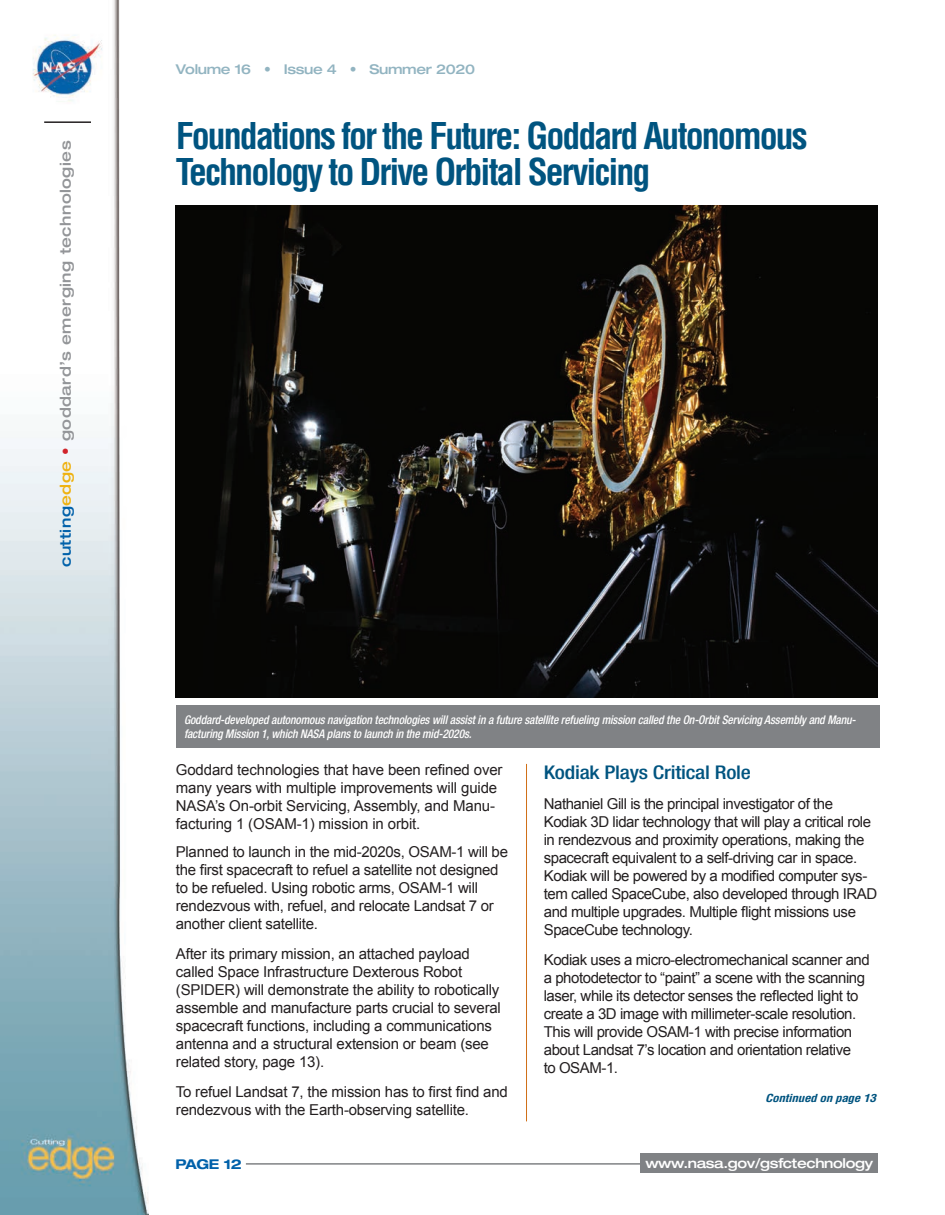
<style>
.page{position:relative;width:945px;height:1215px;background:#fff}
.page>*{position:absolute;margin:0;border:0;box-sizing:border-box;transform-origin:0 0}
.t1{font:700 condensed 36px/36px "Helvetica";letter-spacing:-.055em;color:#005480}
.t2{font:500 condensed 18.9px "Helvetica Neue";letter-spacing:-.01em;color:#005480;scale:1.16 1}
.t3{font:15px/18px "Arial";letter-spacing:-.02em;color:#231f20}
.t4{font:500 expanded 15px "Helvetica Neue";letter-spacing:.03em;color:#939598}
.t5{font:500 expanded 13.5px "Helvetica Neue";letter-spacing:-.025em;color:#fff}
.t6{font:500 expanded 13.5px "Helvetica Neue";letter-spacing:-.025em;color:#92b4c1}
.t7{font:700 expanded 13.5px "Helvetica Neue";letter-spacing:-.025em;color:#0161aa}
.t8{font:italic 500 condensed 12px/14.4px "Helvetica Neue";letter-spacing:-.01em;color:#fff;scale:.96 1}
.t9{font:italic 700 condensed 10.8px "Helvetica";letter-spacing:-.025em;color:#005480;scale:1.22 1}
.s1{color:#0161aa}
.s2{color:#efb211}
.s3{color:#d1232a}
</style>
<div class="page">
<img style="left:0;top:0;width:148px;height:1215px">
<hr style="left:44px;top:121px;width:47px;height:2px;background:#231f20">
<hr style="left:246px;top:1163px;width:402px;height:2px;background:#808285">
<div style="left:640px;top:1154px;width:238px;height:19px;background:#808285"></div>
<hr style="left:526px;top:764px;width:1px;height:357px;background:#d06f18">
<div style="left:176px;top:706px;width:703px;height:42px;background:#808285"></div>
<img style="left:176px;top:205px;width:702px;height:492px">
<p class="t4" style="left:56px;top:567px;width:428px;rotate:-90deg"><span class="s1">cutting</span><span class="s2">edge</span> <span class="s3">•</span> goddard’s emerging technologies</p>
<p class="t6" style="left:176px;top:61px;width:301px">Volume 16 • Issue 4 • Summer 2020</p>
<p class="t1" style="left:176px;top:118px;width:633px">Foundations for the Future: Goddard Autonomous<br>Technology to Drive Orbital Servicing</p>
<p class="t8" style="left:184px;top:712px;width:702px">Goddard-developed autonomous navigation technologies will assist in a future satellite refueling mission called the On-Orbit Servicing Assembly and Manu&shy;facturing Mission 1, which NASA plans to launch in the mid-2020s.</p>
<p class="t3" style="left:176px;top:761px;width:328px">Goddard technologies that have been refined over many years with multiple improvements will guide NASA’s On-orbit Servicing, Assembly, and Manu&shy;facturing 1 (OSAM-1) mission in orbit.</p>
<p class="t3" style="left:176px;top:843px;width:334px">Planned to launch in the mid-2020s, OSAM-1 will be the first spacecraft to refuel a satellite not designed to be refueled. Using robotic arms, OSAM-1 will rendezvous with, refuel, and relocate Landsat 7 or another client satellite.</p>
<p class="t3" style="left:176px;top:945px;width:327px">After its primary mission, an attached payload called Space Infrastructure Dexterous Robot (SPIDER) will demonstrate the ability to robotically assemble and manufacture parts crucial to several spacecraft functions, including a communications antenna and a structural extension or beam (see related story, page 13).</p>
<p class="t3" style="left:176px;top:1083px;width:333px">To refuel Landsat 7, the mission has to first find and rendezvous with the Earth-observing satellite.</p>
<p class="t2" style="left:544px;top:761px;width:180px">Kodiak Plays Critical Role</p>
<p class="t3" style="left:544px;top:795px;width:335px">Nathaniel Gill is the principal investigator of the Kodiak 3D lidar technology that will play a critical role in rendezvous and proximity operations, making the spacecraft equivalent to a self-driving car in space.<br>Kodiak will be powered by a modified computer sys&shy;tem called SpaceCube, also developed through IRAD and multiple upgrades. Multiple flight missions use SpaceCube technology.</p>
<p class="t3" style="left:544px;top:951px;width:328px">Kodiak uses a micro-electromechanical scanner and a photodetector to “paint” a scene with the scanning laser, while its detector senses the reflected light to create a 3D image with millimeter-scale resolution.<br>This will provide OSAM-1 with precise information about Landsat 7’s location and orientation relative</p>
<p class="t3" style="left:544px;top:1059px;width:76px">to OSAM-1.</p>
<p class="t9" style="left:765px;top:1092px;width:92px">Continued on page 13</p>
<p class="t7" style="left:175px;top:1156px;width:68px">PAGE 12</p>
<p class="t5" style="left:645px;top:1155px;width:229px">www.nasa.gov/gsfctechnology</p>
</div>
